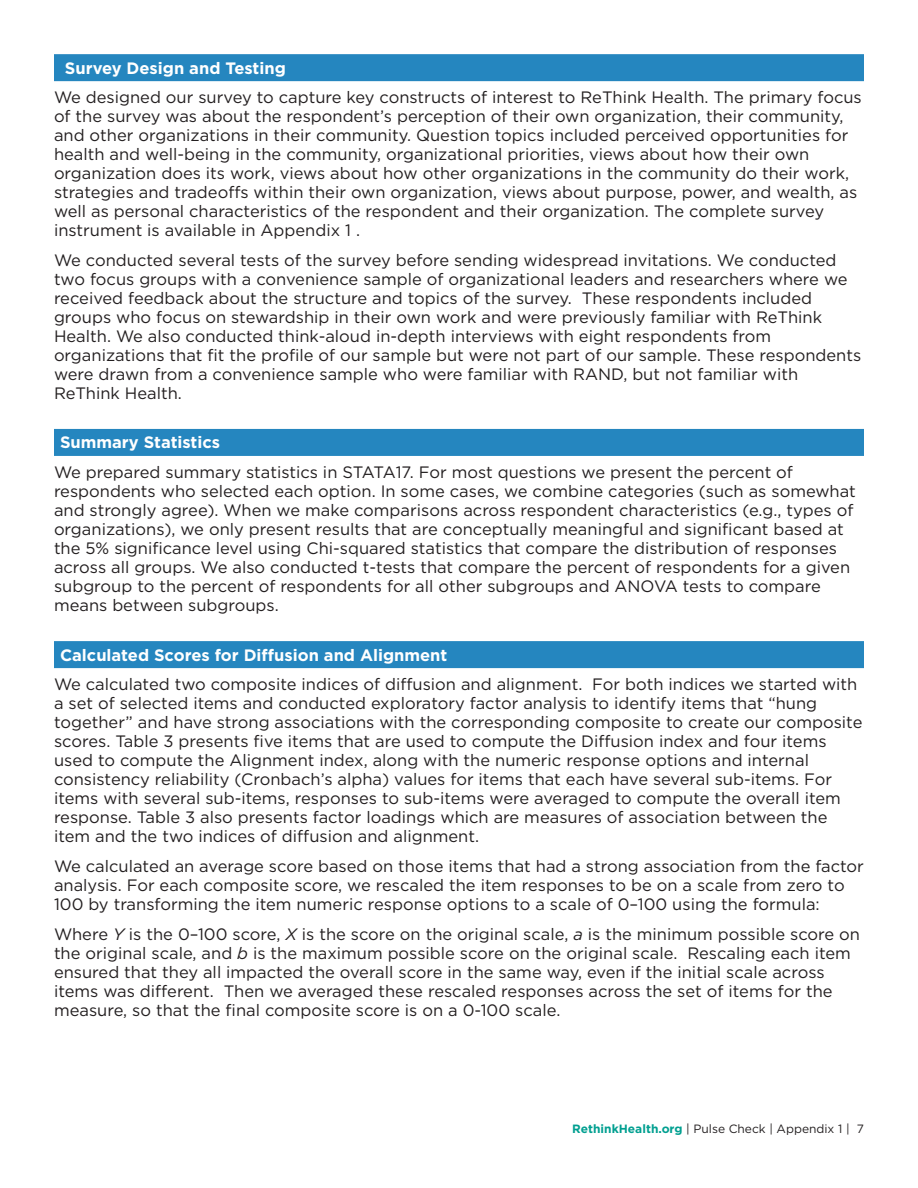
<style>
.page{position:relative;width:918px;height:1188px;background:#fff}
.page>*{position:absolute;margin:0;border:0;box-sizing:border-box;transform-origin:0 0}
.t1{font:16.5px/18.9px "Gotham";color:#231f20}
.Intro_rule{font:700 16.5px "Gotham";color:#fff}
.t2{font:12px "Gotham";color:#231f20}
.s1{font-style:italic}
.s2{font-weight:700;color:#009f90}
</style>
<div class="page">
<div style="left:54px;top:54px;width:810px;height:27px;background:#2586bf"></div>
<div style="left:54px;top:429px;width:810px;height:27px;background:#2586bf"></div>
<div style="left:54px;top:641px;width:810px;height:27px;background:#2586bf"></div>
<p class="Intro_rule" style="left:65px;top:58px;width:222px">Survey Design and Testing</p>
<p class="t1" style="left:54px;top:88px;width:809px">We designed our survey to capture key constructs of interest to ReThink Health. The primary focus of the survey was about the respondent’s perception of their own organization, their community, and other organizations in their community. Question topics included perceived opportunities for health and well-being in the community, organizational priorities, views about how their own organization does its work, views about how other organizations in the community do their work, strategies and tradeoffs within their own organization, views about purpose, power, and wealth, as well as personal characteristics of the respondent and their organization. The complete survey instrument is available in Appendix 1 .</p>
<p class="t1" style="left:54px;top:250px;width:809px">We conducted several tests of the survey before sending widespread invitations. We conducted two focus groups with a convenience sample of organizational leaders and researchers where we received feedback about the structure and topics of the survey. These respondents included groups who focus on stewardship in their own work and were previously familiar with ReThink Health. We also conducted think-aloud in-depth interviews with eight respondents from organizations that fit the profile of our sample but were not part of our sample. These respondents were drawn from a convenience sample who were familiar with RAND, but not familiar with ReThink Health.</p>
<p class="Intro_rule" style="left:60px;top:433px;width:162px">Summary Statistics</p>
<p class="t1" style="left:54px;top:462px;width:803px">We prepared summary statistics in STATA17. For most questions we present the percent of respondents who selected each option. In some cases, we combine categories (such as somewhat and strongly agree). When we make comparisons across respondent characteristics (e.g., types of organizations), we only present results that are conceptually meaningful and significant based at the 5% significance level using Chi-squared statistics that compare the distribution of responses across all groups. We also conducted t-tests that compare the percent of respondents for a given subgroup to the percent of respondents for all other subgroups and ANOVA tests to compare means between subgroups.</p>
<p class="Intro_rule" style="left:60px;top:645px;width:389px">Calculated Scores for Diffusion and Alignment</p>
<p class="t1" style="left:54px;top:675px;width:810px">We calculated two composite indices of diffusion and alignment. For both indices we started with a set of selected items and conducted exploratory factor analysis to identify items that “hung together” and have strong associations with the corresponding composite to create our composite scores. Table 3 presents five items that are used to compute the Diffusion index and four items used to compute the Alignment index, along with the numeric response options and internal consistency reliability (Cronbach’s alpha) values for items that each have several sub-items. For items with several sub-items, responses to sub-items were averaged to compute the overall item response. Table 3 also presents factor loadings which are measures of association between the item and the two indices of diffusion and alignment.</p>
<p class="t1" style="left:54px;top:856px;width:811px">We calculated an average score based on those items that had a strong association from the factor analysis. For each composite score, we rescaled the item responses to be on a scale from zero to<br>100 by transforming the item numeric response options to a scale of 0–100 using the formula:</p>
<p class="t1" style="left:54px;top:924px;width:808px">Where <span class="s1">Y</span> is the 0–100 score, <span class="s1">X</span> is the score on the original scale, <span class="s1">a</span> is the minimum possible score on the original scale, and <span class="s1">b</span> is the maximum possible score on the original scale. Rescaling each item ensured that they all impacted the overall score in the same way, even if the initial scale across items was different. Then we averaged these rescaled responses across the set of items for the measure, so that the final composite score is on a 0-100 scale.</p>
<p class="t2" style="left:572px;top:1121px;width:293px"><span class="s2">RethinkHealth.org</span> | Pulse Check | Appendix 1 | 7</p>
</div>
